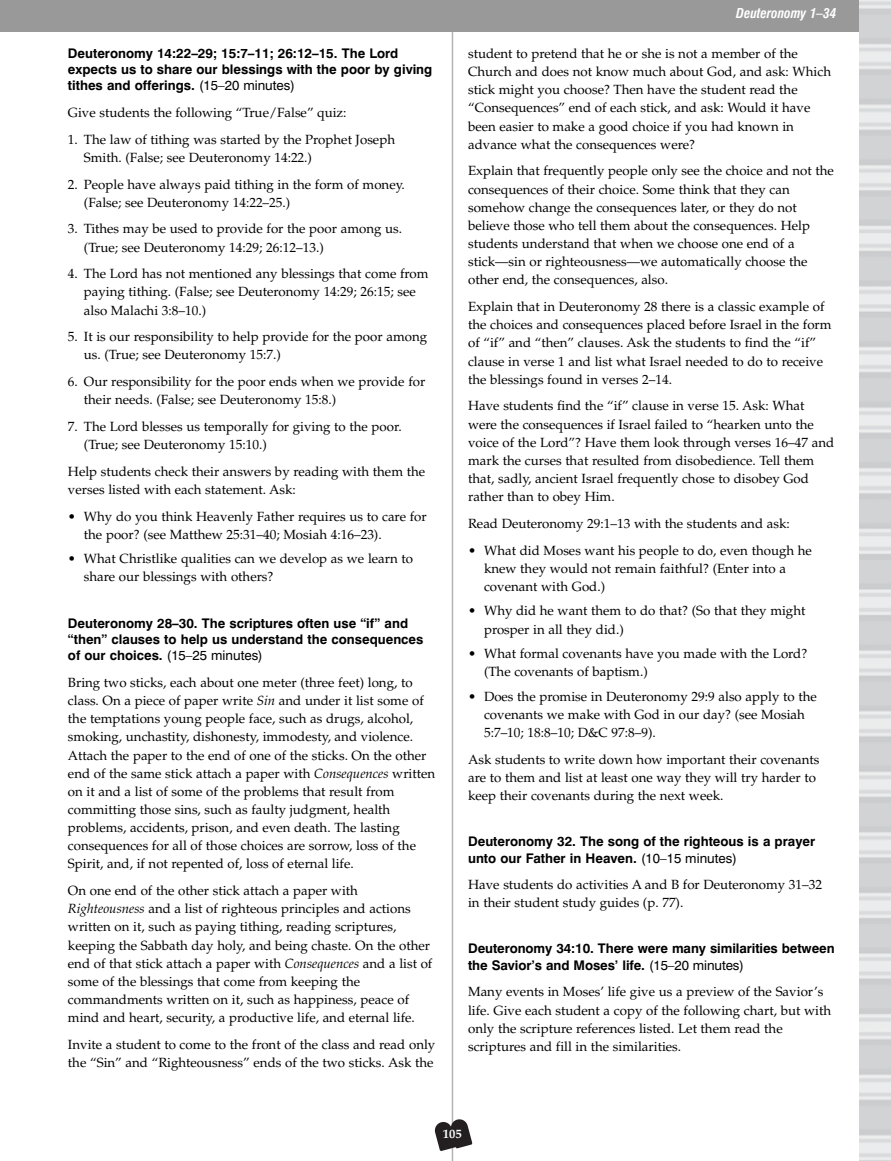
<style>
.page{position:relative;width:891px;height:1161px;background:#fff}
.page>*{position:absolute;margin:0;border:0;box-sizing:border-box;transform-origin:0 0}
.t1{font:13.35px/18.1px "Palatino";color:#000}
.t2{font:700 13.35px/16.4px "Swiss 721 BT";color:#000}
.t3{font:italic 700 condensed 13.35px "Swiss 721 BT";letter-spacing:-.005em;color:#fff}
.t4{font:700 12.6px "Palatino";color:#fff}
.s1{font-weight:400}
.s2{font-style:italic}
</style>
<div class="page">
<hr style="left:452px;top:12px;width:1px;height:1149px;background:#b3b3b3">
<div style="left:0;top:0;width:891px;height:32px;background:#999"></div>
<svg style="left:435px;top:1119px;width:37px;height:32px"></svg>
<img style="left:859px;top:0;width:32px;height:1161px">
<p class="t2" style="left:68px;top:46px;width:366px">Deuteronomy 14:22–29; 15:7–11; 26:12–15. The Lord expects us to share our blessings with the poor by giving tithes and offerings. <span class="s1">(15–20 minutes)</span></p>
<p class="t1" style="left:68px;top:105px;width:280px">Give students the following “True/False” quiz:</p>
<p class="t1" style="left:84px;top:132px;width:313px;text-indent:-16px">1. The law of tithing was started by the Prophet Joseph<br>Smith. (False; see Deuteronomy 14:22.)</p>
<p class="t1" style="left:84px;top:176px;width:323px;text-indent:-16px">2. People have always paid tithing in the form of money. (False; see Deuteronomy 14:22–25.)</p>
<p class="t1" style="left:84px;top:221px;width:320px;text-indent:-16px">3. Tithes may be used to provide for the poor among us. (True; see Deuteronomy 14:29; 26:12–13.)</p>
<p class="t1" style="left:84px;top:266px;width:346px;text-indent:-16px">4. The Lord has not mentioned any blessings that come from paying tithing. (False; see Deuteronomy 14:29; 26:15; see also Malachi 3:8–10.)</p>
<p class="t1" style="left:84px;top:329px;width:345px;text-indent:-16px">5. It is our responsibility to help provide for the poor among us. (True; see Deuteronomy 15:7.)</p>
<p class="t1" style="left:84px;top:374px;width:343px;text-indent:-16px">6. Our responsibility for the poor ends when we provide for their needs. (False; see Deuteronomy 15:8.)</p>
<p class="t1" style="left:84px;top:419px;width:319px;text-indent:-16px">7. The Lord blesses us temporally for giving to the poor. (True; see Deuteronomy 15:10.)</p>
<p class="t1" style="left:68px;top:464px;width:359px">Help students check their answers by reading with them the verses listed with each statement. Ask:</p>
<p class="t1" style="left:84px;top:508px;width:344px;text-indent:-16px">• Why do you think Heavenly Father requires us to care for the poor? (see Matthew 25:31–40; Mosiah 4:16–23).</p>
<p class="t1" style="left:84px;top:551px;width:331px;text-indent:-16px">• What Christlike qualities can we develop as we learn to share our blessings with others?</p>
<p class="t2" style="left:68px;top:616px;width:357px">Deuteronomy 28–30. The scriptures often use “if” and “then” clauses to help us understand the consequences of our choices. <span class="s1">(15–25 minutes)</span></p>
<p class="t1" style="left:68px;top:675px;width:369px">Bring two sticks, each about one meter (three feet) long, to class. On a piece of paper write <span class="s2">Sin</span> and under it list some of the temptations young people face, such as drugs, alcohol, smoking, unchastity, dishonesty, immodesty, and violence.<br>Attach the paper to the end of one of the sticks. On the other end of the same stick attach a paper with <span class="s2">Consequences</span> written on it and a list of some of the problems that result from committing those sins, such as faulty judgment, health problems, accidents, prison, and even death. The lasting consequences for all of those choices are sorrow, loss of the Spirit, and, if not repented of, loss of eternal life.</p>
<p class="t1" style="left:68px;top:883px;width:366px">On one end of the other stick attach a paper with <span class="s2">Righteousness</span> and a list of righteous principles and actions written on it, such as paying tithing, reading scriptures, keeping the Sabbath day holy, and being chaste. On the other end of that stick attach a paper with <span class="s2">Consequences</span> and a list of some of the blessings that come from keeping the commandments written on it, such as happiness, peace of mind and heart, security, a productive life, and eternal life.</p>
<p class="t1" style="left:68px;top:1037px;width:369px">Invite a student to come to the front of the class and read only the “Sin” and “Righteousness” ends of the two sticks. Ask the</p>
<p class="t3" style="left:736px;top:8px;width:102px">Deuteronomy 1–34</p>
<p class="t1" style="left:468px;top:46px;width:364px">student to pretend that he or she is not a member of the Church and does not know much about God, and ask: Which stick might you choose? Then have the student read the “Consequences” end of each stick, and ask: Would it have been easier to make a good choice if you had known in advance what the consequences were?</p>
<p class="t1" style="left:468px;top:163px;width:367px">Explain that frequently people only see the choice and not the consequences of their choice. Some think that they can somehow change the consequences later, or they do not believe those who tell them about the consequences. Help students understand that when we choose one end of a stick—sin or righteousness—we automatically choose the other end, the consequences, also.</p>
<p class="t1" style="left:468px;top:299px;width:365px">Explain that in Deuteronomy 28 there is a classic example of the choices and consequences placed before Israel in the form of “if” and “then” clauses. Ask the students to find the “if” clause in verse 1 and list what Israel needed to do to receive the blessings found in verses 2–14.</p>
<p class="t1" style="left:468px;top:398px;width:368px">Have students find the “if” clause in verse 15. Ask: What were the consequences if Israel failed to “hearken unto the voice of the Lord”? Have them look through verses 16–47 and mark the curses that resulted from disobedience. Tell them that, sadly, ancient Israel frequently chose to disobey God rather than to obey Him.</p>
<p class="t1" style="left:468px;top:516px;width:323px">Read Deuteronomy 29:1–13 with the students and ask:</p>
<p class="t1" style="left:484px;top:542px;width:329px;text-indent:-16px">• What did Moses want his people to do, even though he knew they would not remain faithful? (Enter into a covenant with God.)</p>
<p class="t1" style="left:484px;top:603px;width:323px;text-indent:-16px">• Why did he want them to do that? (So that they might prosper in all they did.)</p>
<p class="t1" style="left:484px;top:646px;width:325px;text-indent:-16px">• What formal covenants have you made with the Lord? (The covenants of baptism.)</p>
<p class="t1" style="left:484px;top:689px;width:334px;text-indent:-16px">• Does the promise in Deuteronomy 29:9 also apply to the covenants we make with God in our day? (see Mosiah<br>5:7–10; 18:8–10; D&amp;C 97:8–9).</p>
<p class="t1" style="left:468px;top:752px;width:353px">Ask students to write down how important their covenants are to them and list at least one way they will try harder to keep their covenants during the next week.</p>
<p class="t2" style="left:468px;top:834px;width:349px">Deuteronomy 32. The song of the righteous is a prayer unto our Father in Heaven. <span class="s1">(10–15 minutes)</span></p>
<p class="t1" style="left:468px;top:877px;width:356px">Have students do activities A and B for Deuteronomy 31–32 in their student study guides (p. 77).</p>
<p class="t2" style="left:468px;top:942px;width:368px">Deuteronomy 34:10. There were many similarities between the Savior’s and Moses’ life. <span class="s1">(15–20 minutes)</span></p>
<p class="t1" style="left:468px;top:984px;width:365px">Many events in Moses’ life give us a preview of the Savior’s life. Give each student a copy of the following chart, but with only the scripture references listed. Let them read the scriptures and fill in the similarities.</p>
<p class="t4" style="left:443px;top:1129px;width:20px">105</p>
</div>
